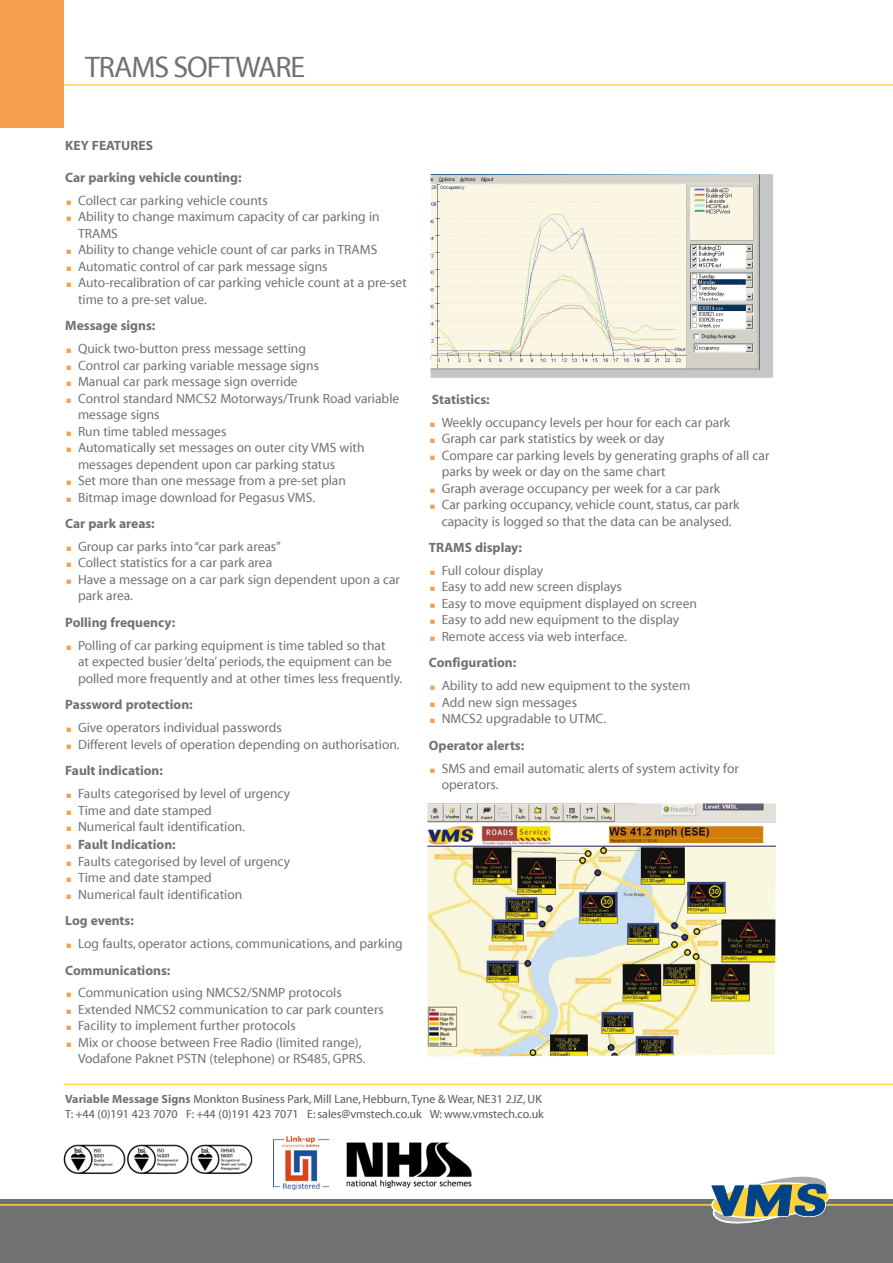
<style>
.page{position:relative;width:893px;height:1263px;background:#fff}
.page>*{position:absolute;margin:0;border:0;box-sizing:border-box;transform-origin:0 0}
.t1{font:30px "Myriad";letter-spacing:-.035em;color:#707173}
.t2{font:13.5px/16.5px "Myriad";color:#707173}
.t3{font:700 13.5px "Myriad";color:#707173}
.t4{font:12px/15px "Myriad";color:#58585a}
.s1{font-weight:700;color:#707173}
</style>
<div class="page">
<div style="left:0;top:1199px;width:893px;height:64px;background:#707173"></div>
<hr style="left:0;top:1204px;width:893px;height:1px;background:#ffd444">
<hr style="left:0;top:84px;width:893px;height:2px;background:#ffd444">
<svg style="left:710px;top:1176px;width:120px;height:47px"></svg>
<hr style="left:64px;top:1084px;width:829px;height:1px;background:#ffd444">
<div style="left:0;top:0;width:64px;height:128px;background:#f49f50"></div>
<div style="left:429px;top:173px;width:345px;height:206px;background:#c5c6c8"></div>
<img style="left:432px;top:175px;width:327px;height:195px">
<div style="left:428px;top:171px;width:348px;height:210px;border:3px solid #fff"></div>
<img style="left:427px;top:803px;width:349px;height:254px">
<img style="left:64px;top:1144px;width:189px;height:31px">
<img style="left:274px;top:1136px;width:55px;height:53px">
<img style="left:346px;top:1142px;width:126px;height:45px">
<h1 class="t1" style="left:85px;top:52px;width:218px">TRAMS Software</h1>
<p class="t3" style="left:65px;top:138px;width:43px">Key Features</p>
<p class="t3" style="left:65px;top:170px;width:178px">Car parking vehicle counting:</p>
<p class="t2" style="left:78px;top:192px;width:330px">Collect car parking vehicle counts<br>Ability to change maximum capacity of car parking in TRAMS<br>Ability to change vehicle count of car parks in TRAMS Automatic control of car park message signs Auto-recalibration of car parking vehicle count at a pre-set time to a pre-set value.</p>
<p class="t3" style="left:65px;top:319px;width:92px">Message signs:</p>
<p class="t2" style="left:78px;top:341px;width:323px">Quick two-button press message setting<br>Control car parking variable message signs<br>Manual car park message sign override<br>Control standard NMCS2 Motorways/Trunk Road variable message signs<br>Run time tabled messages<br>Automatically set messages on outer city VMS with messages dependent upon car parking status<br>Set more than one message from a pre-set plan<br>Bitmap image download for Pegasus VMS.</p>
<p class="t3" style="left:65px;top:516px;width:91px">Car park areas:</p>
<p class="t2" style="left:78px;top:539px;width:323px">Group car parks into “car park areas”<br>Collect statistics for a car park area<br>Have a message on a car park sign dependent upon a car park area.</p>
<p class="t3" style="left:65px;top:615px;width:111px">Polling frequency:</p>
<p class="t2" style="left:78px;top:638px;width:326px">Polling of car parking equipment is time tabled so that<br>at expected busier ‘delta’ periods, the equipment can be polled more frequently and at other times less frequently.</p>
<p class="t3" style="left:65px;top:698px;width:129px">Password protection:</p>
<p class="t2" style="left:78px;top:720px;width:323px">Give operators individual passwords<br>Different levels of operation depending on authorisation.</p>
<p class="t3" style="left:65px;top:764px;width:99px">Fault indication:</p>
<p class="t2" style="left:78px;top:786px;width:214px">Faults categorised by level of urgency<br>Time and date stamped<br>Numerical fault identification.</p>
<p class="t3" style="left:78px;top:838px;width:99px">Fault Indication:</p>
<p class="t2" style="left:78px;top:853px;width:214px">Faults categorised by level of urgency<br>Time and date stamped<br>Numerical fault identification</p>
<p class="t3" style="left:65px;top:914px;width:70px">Log events:</p>
<p class="t2" style="left:78px;top:936px;width:326px">Log faults, operator actions, communications, and parking</p>
<p class="t3" style="left:65px;top:963px;width:107px">Communications:</p>
<p class="t2" style="left:78px;top:985px;width:307px">Communication using NMCS2/SNMP protocols Extended NMCS2 communication to car park counters Facility to implement further protocols<br>Mix or choose between Free Radio (limited range), Vodafone Paknet PSTN (telephone) or RS485, GPRS.</p>
<p class="t3" style="left:432px;top:392px;width:59px">Statistics:</p>
<p class="t2" style="left:442px;top:414px;width:329px">Weekly occupancy levels per hour for each car park<br>Graph car park statistics by week or day<br>Compare car parking levels by generating graphs of all car parks by week or day on the same chart<br>Graph average occupancy per week for a car park<br>Car parking occupancy, vehicle count, status, car park capacity is logged so that the data can be analysed.</p>
<p class="t3" style="left:429px;top:541px;width:95px">TRAMS display:</p>
<p class="t2" style="left:442px;top:563px;width:257px">Full colour display<br>Easy to add new screen displays<br>Easy to move equipment displayed on screen Easy to add new equipment to the display Remote access via web interface.</p>
<p class="t3" style="left:429px;top:656px;width:89px">Configuration:</p>
<p class="t2" style="left:442px;top:678px;width:250px">Ability to add new equipment to the system<br>Add new sign messages<br>NMCS2 upgradable to UTMC.</p>
<p class="t3" style="left:429px;top:738px;width:97px">Operator alerts:</p>
<p class="t2" style="left:442px;top:760px;width:299px">SMS and email automatic alerts of system activity for operators.</p>
<p class="t4" style="left:65px;top:1092px;width:480px"><span class="s1">Variable Message Signs</span> Monkton Business Park, Mill Lane, Hebburn, Tyne &amp; Wear, NE31 2JZ, UK<br>T: +44 (0)191 423 7070 F: +44 (0)191 423 7071 E: sales@vmstech.co.uk W: www.vmstech.co.uk</p>
</div>
